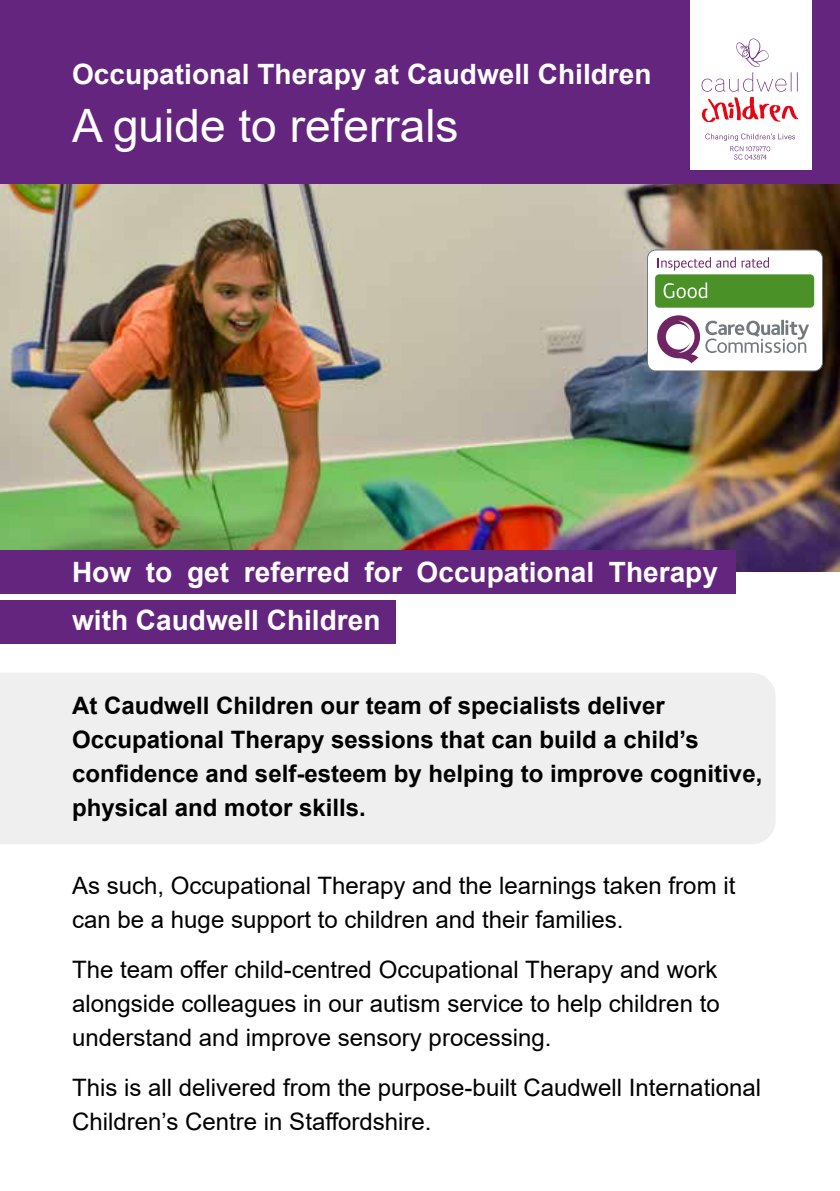
<style>
.page{position:relative;width:840px;height:1191px;background:#fff}
.page>*{position:absolute;margin:0;border:0;box-sizing:border-box;transform-origin:0 0}
.t1{font:46px "Arial";color:#fff}
.t2{font:700 28px/48px "Arial";color:#fff}
.t3{font:24px/34px "Arial";color:#000}
.t4{font:700 24px/34px "Arial";color:#000}
</style>
<div class="page">
<div style="left:0;top:0;width:839px;height:185px;background:#64257e"></div>
<div style="left:0;top:673px;width:775px;height:171px;background:#efefef"></div>
<img style="left:0;top:185px;width:839px;height:387px">
<div style="left:0;top:550px;width:734px;height:43px;background:#64257e"></div>
<div style="left:0;top:600px;width:395px;height:43px;background:#64257e"></div>
<div style="left:690px;top:0;width:121px;height:169px;background:#fff"></div>
<svg style="left:705px;top:133px;width:89px;height:27px"></svg>
<svg style="left:701px;top:38px;width:96px;height:84px"></svg>
<div style="left:647px;top:250px;width:175px;height:121px;background:#fff;border-radius:8px"></div>
<div style="left:646px;top:249px;width:176px;height:122px;border:1px solid #73797c;border-radius:8px"></div>
<svg style="left:657px;top:257px;width:78px;height:13px"></svg>
<svg style="left:741px;top:257px;width:27px;height:11px"></svg>
<div style="left:654px;top:274px;width:159px;height:34px;background:#4a9228;border-radius:4px"></div>
<svg style="left:663px;top:282px;width:43px;height:16px"></svg>
<svg style="left:705px;top:320px;width:103px;height:33px"></svg>
<svg style="left:657px;top:315px;width:42px;height:48px"></svg>
<p class="t2" style="left:72px;top:53px;width:580px">Occupational Therapy at Caudwell Children</p>
<h1 class="t1" style="left:72px;top:109px;width:388px">A guide to referrals</h1>
<p class="t2" style="left:72px;top:550px;width:647px">How to get referred for Occupational Therapy with Caudwell Children</p>
<p class="t4" style="left:72px;top:690px;width:691px">At Caudwell Children our team of specialists deliver Occupational Therapy sessions that can build a child’s confidence and self-esteem by helping to improve cognitive, physical and motor skills.</p>
<p class="t3" style="left:72px;top:870px;width:664px">As such, Occupational Therapy and the learnings taken from it can be a huge support to children and their families.</p>
<p class="t3" style="left:72px;top:952px;width:648px;text-align:justify">The team offer child-centred Occupational Therapy and work alongside colleagues in our autism service to help children to understand and improve sensory processing.</p>
<p class="t3" style="left:72px;top:1070px;width:690px">This is all delivered from the purpose-built Caudwell International<br>Children’s Centre in Staffordshire.</p>
</div>
